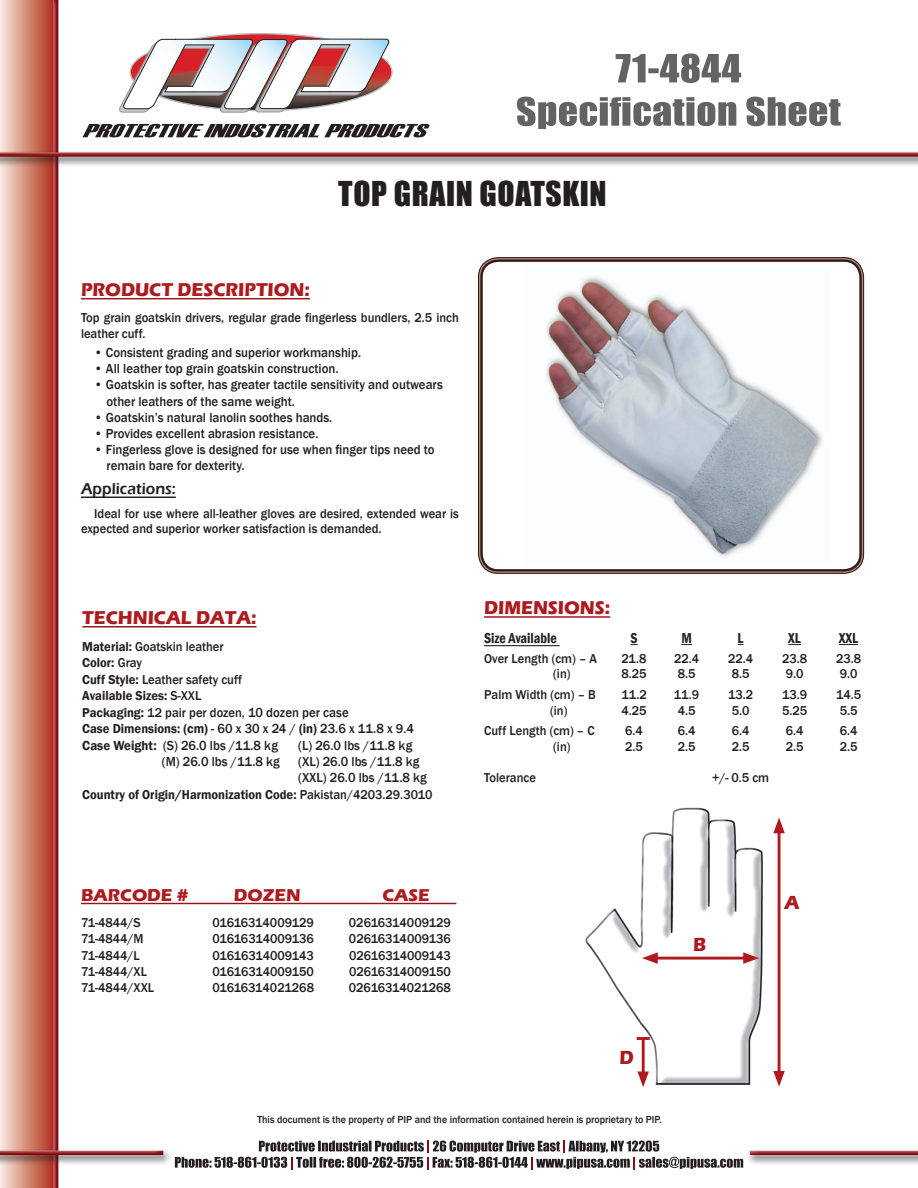
<style>
.page{position:relative;width:918px;height:1188px;background:#fff}
.page>*{position:absolute;margin:0;border:0;box-sizing:border-box;transform-origin:0 0}
.t1{font:31.5px "Impact";letter-spacing:.02em;color:#231f20}
.t2{font:700 19.5px "Eras ITC";color:#ae1a1e;scale:.95 1}
.t3{font:700 19.05px "Eras ITC";color:#ae1a1e;scale:.95 1}
.t4{font:700 17.7px "Eras ITC";color:#ae1a1e}
.header_small{font:600 16.2px "Eras ITC";color:#231f20;scale:.95 1}
.body_text{font:600 condensed 14.7px "Franklin Gothic";color:#231f20;scale:.95 1}
.body_text-2{font:500 13.5px "Franklin Gothic";color:#231f20;scale:.95 1}
.body_text-3{font:500 13.2px/15.9px "Franklin Gothic";color:#231f20;scale:.95 1}
.body_text-4{font:600 13.2px "Franklin Gothic";color:#231f20;scale:.95 1}
.body_text-5{font:500 10.5px "Franklin Gothic";color:#231f20;scale:.95 1}
.s1{font-weight:600}
.s2{font-weight:500}
.s3{font-size:13.5px}
.s4{font-weight:600;font-size:13.2px}
</style>
<div class="page">
<img style="left:585px;top:807px;width:200px;height:278px">
<div style="left:0;top:0;width:56px;height:1188px;background:linear-gradient(to right,#f8ecdc,#ae2a15)"></div>
<div style="left:53px;top:0;width:8px;height:1188px;background:#231f20;opacity:.75"></div>
<img style="left:546px;top:276px;width:277px;height:281px">
<div style="left:478px;top:257px;width:386px;height:317px;border:1px solid #231f20;border-radius:20px"></div>
<div style="left:480px;top:260px;width:382px;height:312px;border:2px solid #231f20;border-radius:17px"></div>
<div style="left:0;top:149px;width:918px;height:18px;background:#231f20;opacity:.75"></div>
<div style="left:0;top:152px;width:918px;height:7px;background:#231f20;opacity:.75"></div>
<hr style="left:81px;top:298px;width:229px;height:1px;background:#9c1418">
<hr style="left:81px;top:497px;width:95px;height:1px;background:#231f20">
<hr style="left:778px;top:828px;width:3px;height:248px;background:#ae1a1e">
<svg style="left:773px;top:818px;width:12px;height:15px"></svg>
<svg style="left:773px;top:1071px;width:12px;height:16px"></svg>
<hr style="left:652px;top:957px;width:97px;height:3px;background:#ae1a1e">
<svg style="left:743px;top:952px;width:16px;height:12px"></svg>
<svg style="left:642px;top:952px;width:16px;height:12px"></svg>
<hr style="left:484px;top:616px;width:126px;height:2px;background:#9c1418">
<hr style="left:484px;top:645px;width:76px;height:1px;background:#231f20">
<svg style="left:788px;top:644px;width:13px;height:1px"></svg>
<svg style="left:839px;top:644px;width:19px;height:1px"></svg>
<svg style="left:175px;top:1141px;width:568px;height:28px"></svg>
<hr style="left:81px;top:903px;width:375px;height:1px;background:#9c1418">
<hr style="left:82px;top:626px;width:175px;height:1px;background:#9c1418">
<hr style="left:642px;top:1038px;width:3px;height:39px;background:#ae1a1e">
<svg style="left:637px;top:1037px;width:13px;height:3px"></svg>
<svg style="left:637px;top:1071px;width:12px;height:16px"></svg>
<div style="left:0;top:1148px;width:171px;height:17px;background:#231f20;opacity:.75"></div>
<div style="left:0;top:1150px;width:165px;height:7px;background:#231f20;opacity:.75"></div>
<div style="left:745px;top:1148px;width:173px;height:17px;background:#231f20;opacity:.75"></div>
<div style="left:750px;top:1150px;width:168px;height:7px;background:#231f20;opacity:.75"></div>
<svg style="left:83px;top:124px;width:347px;height:13px"></svg>
<svg style="left:119px;top:34px;width:273px;height:79px"></svg>
<svg style="left:517px;top:97px;width:324px;height:32px"></svg>
<svg style="left:616px;top:53px;width:125px;height:30px"></svg>
<p class="t1" style="left:338px;top:170px;width:270px">TOP GRAIN GOATSKIN</p>
<p class="t3" style="left:81px;top:278px;width:242px">PRODUCT DESCRIPTION:</p>
<p class="body_text-3" style="left:81px;top:310px;width:399px">Top grain goatskin drivers, regular grade fingerless bundlers, 2.5 inch leather cuff.</p>
<p class="body_text-2" style="left:94px;top:344px;width:282px">• Consistent grading and superior workmanship.</p>
<p class="body_text-2" style="left:94px;top:360px;width:259px">• All leather top grain goatskin construction.</p>
<p class="body_text-2" style="left:94px;top:376px;width:368px">• Goatskin is softer, has greater tactile sensitivity and outwears</p>
<p class="body_text-2" style="left:106px;top:393px;width:200px">other leathers of the same weight.</p>
<p class="body_text-2" style="left:94px;top:409px;width:252px">• Goatskin’s natural lanolin soothes hands.</p>
<p class="body_text-2" style="left:94px;top:425px;width:238px">• Provides excellent abrasion resistance.</p>
<p class="body_text-2" style="left:94px;top:441px;width:360px">• Fingerless glove is designed for use when finger tips need to</p>
<p class="body_text-2" style="left:106px;top:457px;width:147px">remain bare for dexterity.</p>
<p class="header_small" style="left:81px;top:480px;width:101px">Applications:</p>
<p class="body_text-3" style="left:81px;top:505px;width:399px;text-indent:13px">Ideal for use where all-leather gloves are desired, extended wear is expected and superior worker satisfaction is demanded.</p>
<p class="t3" style="left:82px;top:607px;width:185px">TECHNICAL DATA:</p>
<p class="body_text-3" style="left:82px;top:638px;width:150px"><span class="s1">Material:</span> Goatskin leather</p>
<p class="body_text-4" style="left:82px;top:655px;width:64px">Color: <span class="s2">Gray</span></p>
<p class="body_text-3" style="left:82px;top:671px;width:170px"><span class="s1">Cuff Style:</span> Leather safety cuff</p>
<p class="body_text-4" style="left:82px;top:688px;width:127px">Available Sizes: <span class="s2">S-XXL</span></p>
<p class="body_text-3" style="left:82px;top:704px;width:282px"><span class="s1">Packaging:</span> 12 pair per dozen, <span class="s3">10 dozen per case</span></p>
<p class="body_text-2" style="left:82px;top:720px;width:351px"><span class="s4">Case Dimensions: (</span><span class="s1">cm)</span> - 60 x 30 x 24 / <span class="s1">(in)</span> 23.6 x 11.8 x 9.4</p>
<p class="body_text-2" style="left:82px;top:737px;width:207px"><span class="s1">Case Weight:</span> (S) 26.0 lbs /11.8 kg</p>
<p class="body_text-2" style="left:298px;top:737px;width:122px">(L) 26.0 lbs /11.8 kg</p>
<p class="body_text-2" style="left:162px;top:753px;width:126px">(M) 26.0 lbs /11.8 kg</p>
<p class="body_text-2" style="left:298px;top:753px;width:129px">(XL) 26.0 lbs /11.8 kg</p>
<p class="body_text-2" style="left:298px;top:769px;width:137px">(XXL) 26.0 lbs /11.8 kg</p>
<p class="body_text-4" style="left:82px;top:786px;width:370px">Country of Origin/Harmonization Code: <span class="s2">Pakistan/4203.29.3010</span></p>
<p class="t3" style="left:484px;top:597px;width:134px">DIMENSIONS:</p>
<p class="body_text" style="left:484px;top:629px;width:78px">Size Available</p>
<p class="body_text" style="left:631px;top:629px;width:9px">S</p>
<p class="body_text" style="left:681px;top:629px;width:13px">M</p>
<p class="body_text" style="left:738px;top:629px;width:8px">L</p>
<p class="body_text" style="left:788px;top:629px;width:15px">XL</p>
<p class="body_text" style="left:839px;top:629px;width:22px">XXL</p>
<p class="body_text-3" style="left:484px;top:650px;width:120px">Over Length (cm) – A</p>
<p class="body_text-3" style="left:622px;top:650px;width:28px">21.8</p>
<p class="body_text-3" style="left:674px;top:650px;width:28px">22.4</p>
<p class="body_text-3" style="left:728px;top:650px;width:28px">22.4</p>
<p class="body_text-3" style="left:782px;top:650px;width:28px">23.8</p>
<p class="body_text-3" style="left:836px;top:650px;width:28px">23.8</p>
<p class="body_text-3" style="left:553px;top:666px;width:20px">(in)</p>
<p class="body_text-3" style="left:622px;top:666px;width:28px">8.25</p>
<p class="body_text-3" style="left:678px;top:666px;width:20px">8.5</p>
<p class="body_text-3" style="left:732px;top:666px;width:20px">8.5</p>
<p class="body_text-3" style="left:786px;top:666px;width:20px">9.0</p>
<p class="body_text-3" style="left:840px;top:666px;width:20px">9.0</p>
<p class="body_text-3" style="left:484px;top:687px;width:119px">Palm Width (cm) – B</p>
<p class="body_text-3" style="left:621px;top:687px;width:28px">11.2</p>
<p class="body_text-3" style="left:674px;top:687px;width:28px">11.9</p>
<p class="body_text-3" style="left:728px;top:687px;width:28px">13.2</p>
<p class="body_text-3" style="left:782px;top:687px;width:28px">13.9</p>
<p class="body_text-3" style="left:836px;top:687px;width:28px">14.5</p>
<p class="body_text-3" style="left:550px;top:703px;width:20px">(in)</p>
<p class="body_text-3" style="left:622px;top:703px;width:28px">4.25</p>
<p class="body_text-3" style="left:678px;top:703px;width:20px">4.5</p>
<p class="body_text-3" style="left:732px;top:703px;width:20px">5.0</p>
<p class="body_text-3" style="left:782px;top:703px;width:28px">5.25</p>
<p class="body_text-3" style="left:840px;top:703px;width:20px">5.5</p>
<p class="body_text-3" style="left:484px;top:723px;width:118px">Cuff Length (cm) – C</p>
<p class="body_text-3" style="left:625px;top:723px;width:20px">6.4</p>
<p class="body_text-3" style="left:678px;top:723px;width:20px">6.4</p>
<p class="body_text-3" style="left:732px;top:723px;width:20px">6.4</p>
<p class="body_text-3" style="left:786px;top:723px;width:20px">6.4</p>
<p class="body_text-3" style="left:840px;top:723px;width:20px">6.4</p>
<p class="body_text-3" style="left:553px;top:739px;width:20px">(in)</p>
<p class="body_text-3" style="left:625px;top:739px;width:20px">2.5</p>
<p class="body_text-3" style="left:678px;top:739px;width:20px">2.5</p>
<p class="body_text-3" style="left:732px;top:739px;width:20px">2.5</p>
<p class="body_text-3" style="left:786px;top:739px;width:20px">2.5</p>
<p class="body_text-3" style="left:840px;top:739px;width:20px">2.5</p>
<p class="body_text-3" style="left:484px;top:770px;width:56px">Tolerance</p>
<p class="body_text-3" style="left:712px;top:770px;width:62px">+/- 0.5 cm</p>
<p class="t4" style="left:81px;top:884px;width:109px">BARCODE #</p>
<p class="t4" style="left:234px;top:884px;width:68px">DOZEN</p>
<p class="t4" style="left:382px;top:884px;width:49px">CASE</p>
<p class="body_text-3" style="left:81px;top:915px;width:64px">71-4844/S</p>
<p class="body_text-3" style="left:212px;top:915px;width:108px">01616314009129</p>
<p class="body_text-3" style="left:349px;top:915px;width:109px">02616314009129</p>
<p class="body_text-3" style="left:81px;top:931px;width:68px">71-4844/M</p>
<p class="body_text-3" style="left:213px;top:931px;width:108px">01616314009136</p>
<p class="body_text-3" style="left:349px;top:931px;width:109px">02616314009136</p>
<p class="body_text-3" style="left:81px;top:947px;width:64px">71-4844/L</p>
<p class="body_text-3" style="left:213px;top:947px;width:108px">01616314009143</p>
<p class="body_text-3" style="left:349px;top:947px;width:109px">02616314009143</p>
<p class="body_text-3" style="left:81px;top:964px;width:71px">71-4844/XL</p>
<p class="body_text-3" style="left:213px;top:964px;width:108px">01616314009150</p>
<p class="body_text-3" style="left:349px;top:964px;width:109px">02616314009150</p>
<p class="body_text-3" style="left:81px;top:980px;width:78px">71-4844/XXL</p>
<p class="body_text-3" style="left:212px;top:980px;width:108px">01616314021268</p>
<p class="body_text-3" style="left:349px;top:980px;width:109px">02616314021268</p>
<p class="t2" style="left:620px;top:1046px;width:17px">D</p>
<p class="t2" style="left:693px;top:934px;width:15px">B</p>
<p class="t2" style="left:784px;top:892px;width:17px">A</p>
<p class="body_text-5" style="left:257px;top:1113px;width:427px">This document is the property of PIP and the information contained herein is proprietary to PIP.</p>
</div>
